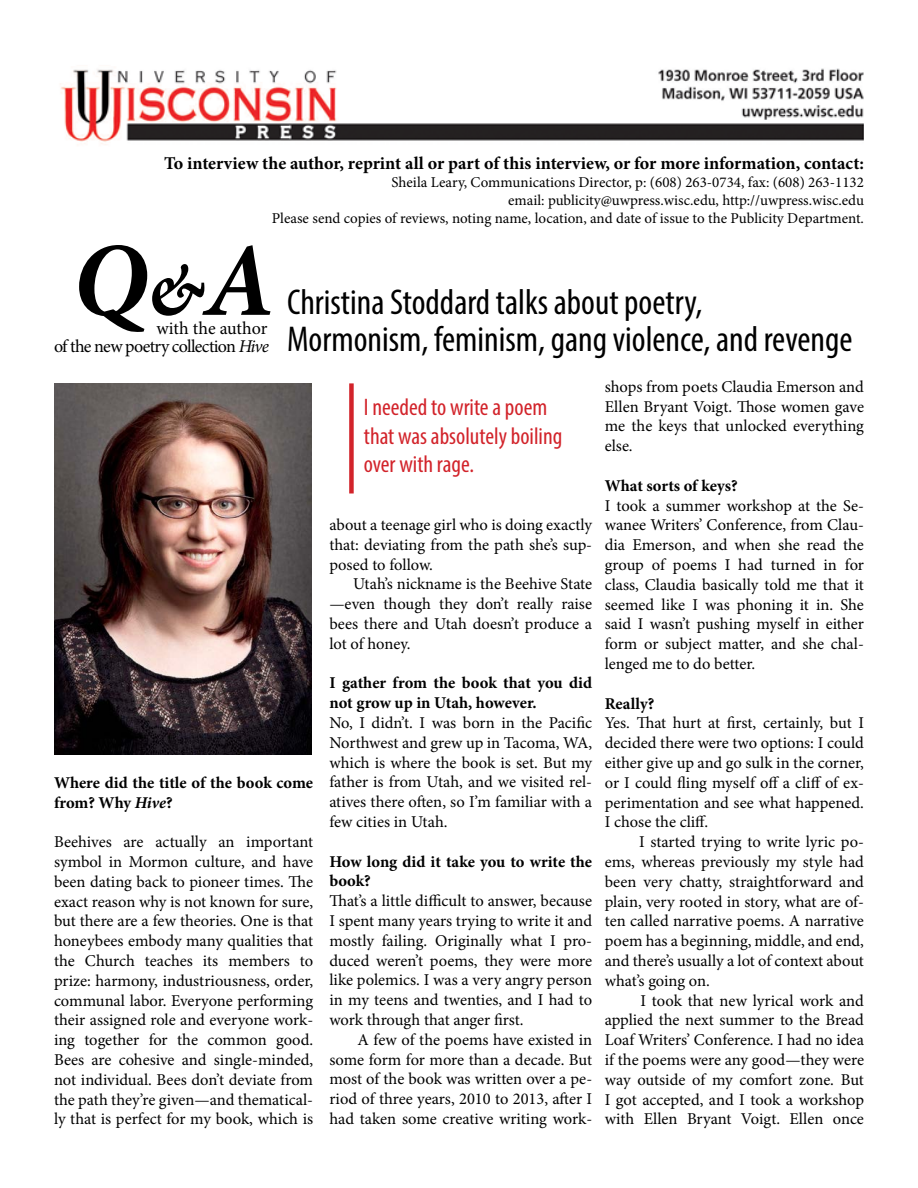
<style>
.page{position:relative;width:918px;height:1188px;background:#fff}
.page>*{position:absolute;margin:0;border:0;box-sizing:border-box;transform-origin:0 0}
.t1{font:italic 700 105px "Minion Pro";color:#000}
.t2{font:condensed 36px/37.5px "Myriad Pro";color:#000}
.t3{font:condensed 24px/28.8px "Myriad Pro";color:#d2232a}
.t4{font:700 18px "Minion Pro";color:#000}
.t5{font:18px "Minion Pro";letter-spacing:-.035em;color:#000}
.t6{font:18px "Minion Pro";letter-spacing:-.005em;color:#000}
.t7{font:16.5px/19.8px "Minion Pro";color:#000;text-align:justify}
.t8{font:700 16.5px/19.8px "Minion Pro";color:#000}
.t9{font:15px/18px "Minion Pro";color:#000;text-align:right}
.s1{font-size:75px}
.s2{font-style:italic}
</style>
<div class="page">
<img style="left:60px;top:68px;width:804px;height:77px">
<img style="left:54px;top:383px;width:257px;height:371px">
<div style="left:349px;top:383px;width:5px;height:110px;background:#d2232a"></div>
<p class="t4" style="left:164px;top:151px;width:701px">To interview the author, reprint all or part of this interview, or for more information, contact:</p>
<p class="t9" style="left:272px;top:173px;width:594px">Sheila Leary, Communications Director, p: (608) 263-0734, fax: (608) 263-1132<br>email: publicity@uwpress.wisc.edu, http://uwpress.wisc.edu<br>Please send copies of reviews, noting name, location, and date of issue to the Publicity Department.</p>
<h1 class="t1" style="left:72px;top:206px;width:204px">Q<span class="s1">&amp;</span>A</h1>
<p class="t6" style="left:157px;top:317px;width:112px">with the author</p>
<p class="t5" style="left:54px;top:335px;width:217px">of the new poetry collection <span class="s2">Hive</span></p>
<h2 class="t2" style="left:287px;top:283px;width:567px">Christina Stoddard talks about poetry,<br>Mormonism, feminism, gang violence, and revenge</h2>
<p class="t8" style="left:54px;top:772px;width:261px">Where did the title of the book come from? Why <span class="s2">Hive</span>?</p>
<p class="t7" style="left:54px;top:832px;width:261px">Beehives are actually an important symbol in Mormon culture, and have been dating back to pioneer times. The exact reason why is not known for sure, but there are a few theories. One is that honeybees embody many qualities that the Church teaches its members to prize: harmony, industriousness, order, communal labor. Everyone performing their assigned role and everyone work&shy;ing together for the common good.<br>Bees are cohesive and single-minded, not individual. Bees don’t deviate from the path they’re given—and thematical&shy;ly that is perfect for my book, which is</p>
<h3 class="t3" style="left:364px;top:392px;width:200px">I needed to write a poem that was absolutely boiling over with rage.</h3>
<p class="t7" style="left:329px;top:515px;width:264px">about a teenage girl who is doing exactly that: deviating from the path she’s sup&shy;posed to follow.</p>
<p class="t7" style="left:329px;top:574px;width:264px;text-indent:24px">Utah’s nickname is the Beehive State —even though they don’t really raise bees there and Utah doesn’t produce a lot of honey.</p>
<p class="t8" style="left:329px;top:673px;width:264px">I gather from the book that you did not grow up in Utah, however.</p>
<p class="t7" style="left:329px;top:713px;width:264px">No, I didn’t. I was born in the Pacific Northwest and grew up in Tacoma, WA, which is where the book is set. But my father is from Utah, and we visited rel&shy;atives there often, so I’m familiar with a few cities in Utah.</p>
<p class="t8" style="left:329px;top:851px;width:264px">How long did it take you to write the book?</p>
<p class="t7" style="left:329px;top:891px;width:264px">That’s a little difficult to answer, because I spent many years trying to write it and mostly failing. Originally what I pro&shy;duced weren’t poems, they were more like polemics. I was a very angry person in my teens and twenties, and I had to work through that anger first.</p>
<p class="t7" style="left:329px;top:1030px;width:264px;text-indent:28px">A few of the poems have existed in some form for more than a decade. But most of the book was written over a pe&shy;riod of three years, 2010 to 2013, after I had taken some creative writing work-</p>
<p class="t7" style="left:605px;top:377px;width:261px">shops from poets Claudia Emerson and Ellen Bryant Voigt. Those women gave me the keys that unlocked everything else.</p>
<p class="t8" style="left:605px;top:475px;width:135px">What sorts of keys?</p>
<p class="t7" style="left:605px;top:496px;width:261px">I took a summer workshop at the Se&shy;wanee Writers’ Conference, from Clau&shy;dia Emerson, and when she read the group of poems I had turned in for class, Claudia basically told me that it seemed like I was phoning it in. She said I wasn’t pushing myself in either form or subject matter, and she chal&shy;lenged me to do better.</p>
<p class="t8" style="left:605px;top:693px;width:51px">Really?</p>
<p class="t7" style="left:605px;top:713px;width:261px">Yes. That hurt at first, certainly, but I decided there were two options: I could either give up and go sulk in the corner, or I could fling myself off a cliff of ex&shy;perimentation and see what happened.<br>I chose the cliff.</p>
<p class="t7" style="left:605px;top:832px;width:261px;text-indent:34px">I started trying to write lyric po&shy;ems, whereas previously my style had been very chatty, straightforward and plain, very rooted in story, what are of&shy;ten called narrative poems. A narrative poem has a beginning, middle, and end, and there’s usually a lot of context about what’s going on.</p>
<p class="t7" style="left:605px;top:991px;width:261px;text-indent:36px">I took that new lyrical work and applied the next summer to the Bread Loaf Writers’ Conference. I had no idea if the poems were any good—they were way outside of my comfort zone. But I got accepted, and I took a workshop with Ellen Bryant Voigt. Ellen once</p>
</div>
